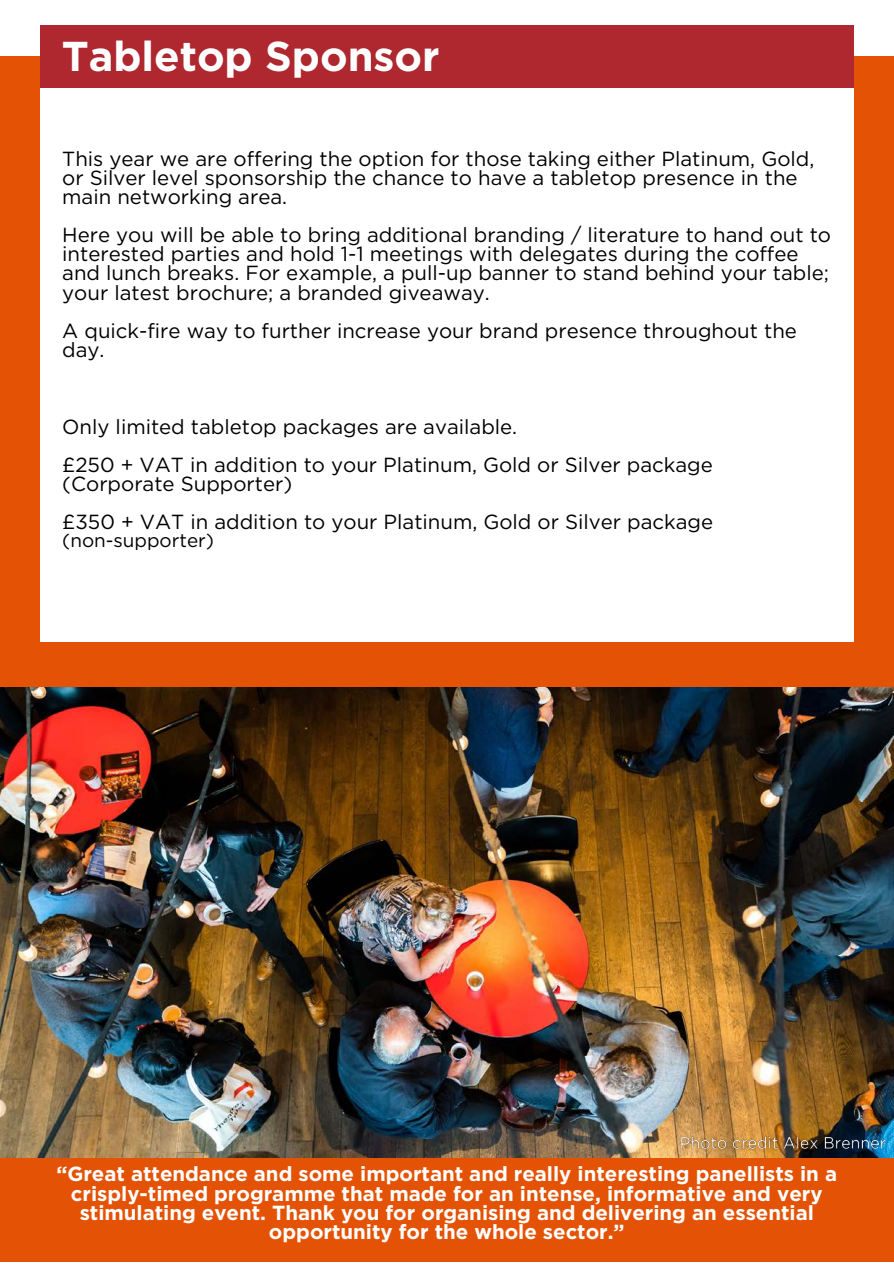
<style>
.page{position:relative;width:894px;height:1264px;background:#fff}
.page>*{position:absolute;margin:0;border:0;box-sizing:border-box;transform-origin:0 0}
.t1{font:700 41.7px "Gotham";color:#fff}
.t2{font:20.4px/19.2px "Gotham";color:#000}
.t3{font:700 20.4px/19.2px "Gotham";color:#fff;text-align:center}
.t4{font:18.9px "Gotham";color:#000}
</style>
<div class="page">
<img style="left:0;top:687px;width:893px;height:470px">
<div style="left:0;top:56px;width:893px;height:631px;background:#e35205"></div>
<div style="left:40px;top:84px;width:813px;height:557px;background:#fff"></div>
<div style="left:40px;top:25px;width:813px;height:63px;background:#af272f"></div>
<img style="left:676px;top:1131px;width:215px;height:24px">
<div style="left:0;top:1157px;width:893px;height:104px;background:#e35205"></div>
<h1 class="t1" style="left:62px;top:31px;width:379px">Tabletop Sponsor</h1>
<p class="t2" style="left:62px;top:149px;width:753px">This year we are offering the option for those taking either Platinum, Gold, or Silver level sponsorship the chance to have a tabletop presence in the main networking area.</p>
<p class="t2" style="left:62px;top:225px;width:770px">Here you will be able to bring additional branding / literature to hand out to interested parties and hold 1-1 meetings with delegates during the coffee and lunch breaks. For example, a pull-up banner to stand behind your table; your latest brochure; a branded giveaway.</p>
<p class="t2" style="left:62px;top:321px;width:736px">A quick-fire way to further increase your brand presence throughout the day.</p>
<p class="t2" style="left:62px;top:407px;width:652px;line-height:38.2px">Only limited tabletop packages are available.<br>£250 + VAT in addition to your Platinum, Gold or Silver package</p>
<p class="t2" style="left:62px;top:464px;width:652px;line-height:38.2px">(Corporate Supporter)<br>£350 + VAT in addition to your Platinum, Gold or Silver package</p>
<p class="t4" style="left:62px;top:529px;width:153px">(non-supporter)</p>
<p class="t3" style="left:56px;top:1164px;width:782px">“Great attendance and some important and really interesting panellists in a crisply-timed programme that made for an intense, informative and very stimulating event. Thank you for organising and delivering an essential opportunity for the whole sector.”</p>
</div>
